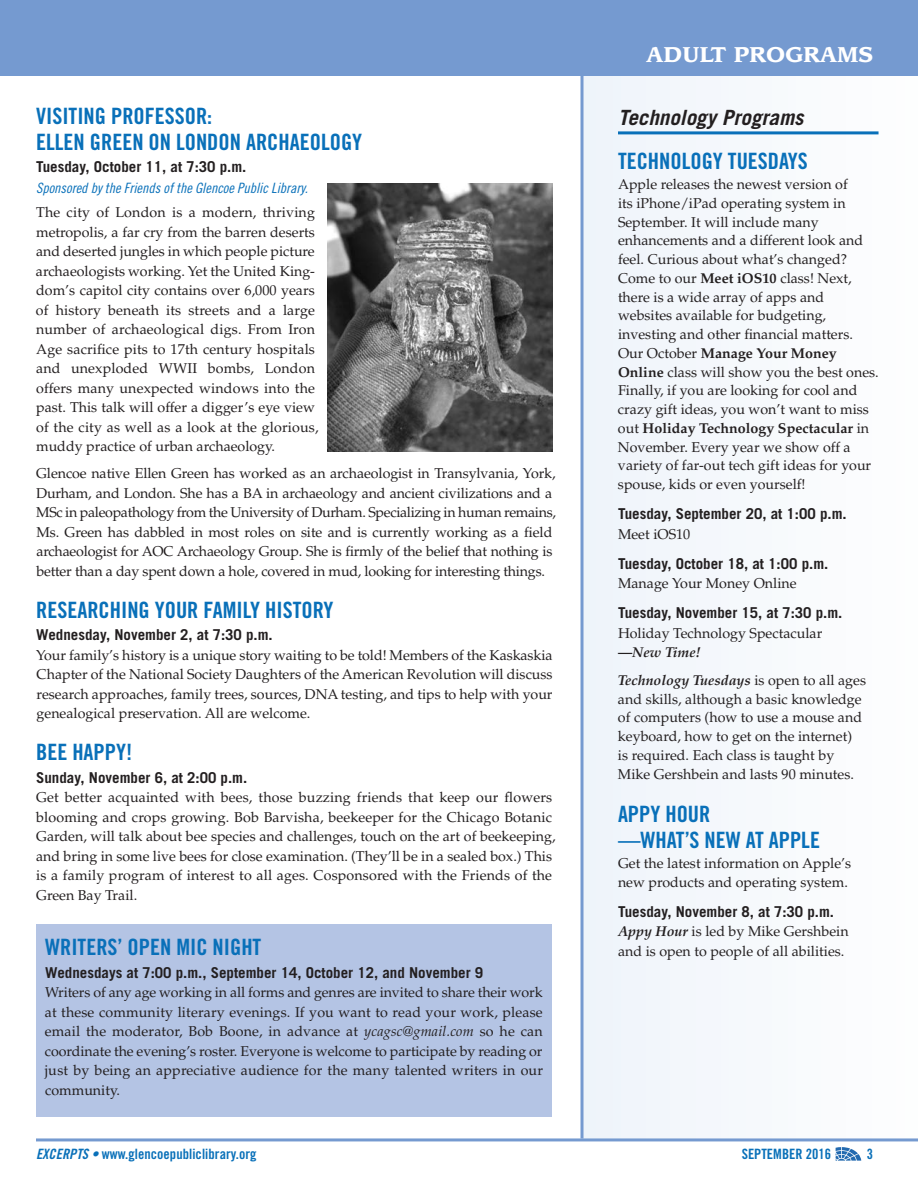
<style>
.page{position:relative;width:918px;height:1188px;background:#fff}
.page>*{position:absolute;margin:0;border:0;box-sizing:border-box;transform-origin:0 0}
.t1{font:22.5px/25.5px "Trade Gothic Bold Cond Twenty";color:#0970b9}
.t2{font:italic 700 21px "Trade Gothic";color:#231f20}
.t3{font:700 21px "Leawood";letter-spacing:.01em;color:#fff}
.t4{font:700 15px "Trade Gothic";color:#231f20}
.t5{font:14.25px/19.5px "Palatino";color:#231f20}
.t6{font:14.25px "Trade Gothic Bold Cond Twenty";letter-spacing:.005em;color:#0970b9}
.t7{font:14.25px "Trade Gothic Cond Eighteen Obl";color:#0970b9}
.s1{font-style:italic}
.s2{font-weight:700}
.s3{font-weight:700;font-style:italic}
.s4{font-family:"Trade Gothic Bold Cond Twenty Obl"}
</style>
<div class="page">
<div style="left:582px;top:4px;width:336px;height:1134px;background:#f6f9fc"></div>
<svg style="left:580px;top:76px;width:4px;height:1062px;background:#95b1da"></svg>
<hr style="left:618px;top:131px;width:261px;height:3px;background:#0970b9">
<div style="left:0;top:0;width:918px;height:76px;background:#759ad0"></div>
<div style="left:36px;top:924px;width:516px;height:193px;background:#b4c4e4"></div>
<hr style="left:36px;top:1138px;width:882px;height:3px;background:#759ad0">
<svg style="left:836px;top:1147px;width:25px;height:13px"></svg>
<img style="left:327px;top:184px;width:225px;height:267px">
<h1 class="t1" style="left:36px;top:105px;width:328px">VISITING PROFESSOR:<br>ELLEN GREEN ON LONDON ARCHAEOLOGY</h1>
<p class="t4" style="left:36px;top:161px;width:212px">Tuesday, October 11, at 7:30 p.m.</p>
<p class="t7" style="left:36px;top:183px;width:273px">Sponsored by the Friends of the Glencoe Public Library.</p>
<p class="t5" style="left:36px;top:204px;width:284px">The city of London is a modern, thriving metropolis, a far cry from the barren deserts and deserted jungles in which people picture archaeologists working. Yet the United King&shy;dom’s capitol city contains over 6,000 years of history beneath its streets and a large number of archaeological digs. From Iron Age sacrifice pits to 17th century hospitals and unexploded WWII bombs, London offers many unexpected windows into the past. This talk will offer a digger’s eye view of the city as well as a look at the glorious, muddy practice of urban archaeology.</p>
<p class="t5" style="left:36px;top:465px;width:521px">Glencoe native Ellen Green has worked as an archaeologist in Transylvania, York, Durham, and London. She has a BA in archaeology and ancient civilizations and a MSc in paleopathology from the University of Durham. Specializing in human remains, Ms. Green has dabbled in most roles on site and is currently working as a field archaeologist for AOC Archaeology Group. She is firmly of the belief that nothing is better than a day spent down a hole, covered in mud, looking for interesting things.</p>
<h1 class="t1" style="left:36px;top:599px;width:299px">RESEARCHING YOUR FAMILY HISTORY</h1>
<p class="t4" style="left:36px;top:629px;width:238px">Wednesday, November 2, at 7:30 p.m.</p>
<p class="t5" style="left:36px;top:647px;width:518px;text-align:justify">Your family’s history is a unique story waiting to be told! Members of the Kaskaskia Chapter of the National Society Daughters of the American Revolution will discuss research approaches, family trees, sources, DNA testing, and tips to help with your genealogical preservation. All are welcome.</p>
<h1 class="t1" style="left:36px;top:741px;width:98px">BEE HAPPY!</h1>
<p class="t4" style="left:36px;top:772px;width:213px">Sunday, November 6, at 2:00 p.m.</p>
<p class="t5" style="left:36px;top:789px;width:521px">Get better acquainted with bees, those buzzing friends that keep our flowers blooming and crops growing. Bob Barvisha, beekeeper for the Chicago Botanic Garden, will talk about bee species and challenges, touch on the art of beekeeping, and bring in some live bees for close examination. (They’ll be in a sealed box.) This is a family program of interest to all ages. Cosponsored with the Friends of the Green Bay Trail.</p>
<h1 class="t1" style="left:45px;top:936px;width:218px">WRITERS’ OPEN MIC NIGHT</h1>
<p class="t4" style="left:45px;top:967px;width:440px">Wednesdays at 7:00 p.m., September 14, October 12, and November 9</p>
<p class="t5" style="left:45px;top:984px;width:500px;text-align:justify">Writers of any age working in all forms and genres are invited to share their work at these community literary evenings. If you want to read your work, please email the moderator, Bob Boone, in advance at <span class="s1">ycagsc@gmail.com</span> so he can coordinate the evening’s roster. Everyone is welcome to participate by reading or just by being an appreciative audience for the many talented writers in our community.</p>
<h2 class="t3" style="left:647px;top:45px;width:228px">ADULT PROGRAMS</h2>
<h2 class="t2" style="left:618px;top:110px;width:187px">Technology Programs</h2>
<h1 class="t1" style="left:618px;top:150px;width:191px">TECHNOLOGY TUESDAYS</h1>
<p class="t5" style="left:618px;top:177px;width:262px;line-height:18.8px">Apple releases the newest version of<br>its iPhone/iPad operating system in September. It will include many enhancements and a different look and feel. Curious about what’s changed?<br>Come to our <span class="s2">Meet iOS10</span> class! Next, there is a wide array of apps and websites available for budgeting, investing and other financial matters.<br>Our October <span class="s2">Manage Your Money Online</span> class will show you the best ones.<br>Finally, if you are looking for cool and crazy gift ideas, you won’t want to miss out <span class="s2">Holiday Technology Spectacular</span> in November. Every year we show off a variety of far-out tech gift ideas for your spouse, kids or even yourself!</p>
<p class="t4" style="left:618px;top:508px;width:230px">Tuesday, September 20, at 1:00 p.m.</p>
<p class="t5" style="left:618px;top:526px;width:74px">Meet iOS10</p>
<p class="t4" style="left:618px;top:558px;width:212px">Tuesday, October 18, at 1:00 p.m.</p>
<p class="t5" style="left:618px;top:575px;width:180px">Manage Your Money Online</p>
<p class="t4" style="left:618px;top:607px;width:226px">Tuesday, November 15, at 7:30 p.m.</p>
<p class="t5" style="left:618px;top:625px;width:206px">Holiday Technology Spectacular <span class="s2">—</span><span class="s3">New Time!</span></p>
<p class="t5" style="left:618px;top:672px;width:250px;line-height:18.8px"><span class="s3">Technology Tuesdays</span> is open to all ages and skills, although a basic knowledge of computers (how to use a mouse and keyboard, how to get on the internet)<br>is required. Each class is taught by Mike Gershbein and lasts 90 minutes.</p>
<h1 class="t1" style="left:618px;top:803px;width:204px">APPY HOUR<br>—WHAT’S NEW AT APPLE</h1>
<p class="t5" style="left:618px;top:855px;width:235px;line-height:18.8px">Get the latest information on Apple’s new products and operating system.</p>
<p class="t4" style="left:618px;top:906px;width:218px">Tuesday, November 8, at 7:30 p.m.</p>
<p class="t5" style="left:618px;top:923px;width:232px"><span class="s3">Appy Hour</span> is led by Mike Gershbein and is open to people of all abilities.</p>
<p class="t6" style="left:36px;top:1149px;width:222px"><span class="s4">EXCERPTS •</span> www.glencoepubliclibrary.org</p>
<p class="t6" style="left:742px;top:1149px;width:91px">SEPTEMBER 2016</p>
<p class="t6" style="left:867px;top:1149px;width:8px">3</p>
</div>
